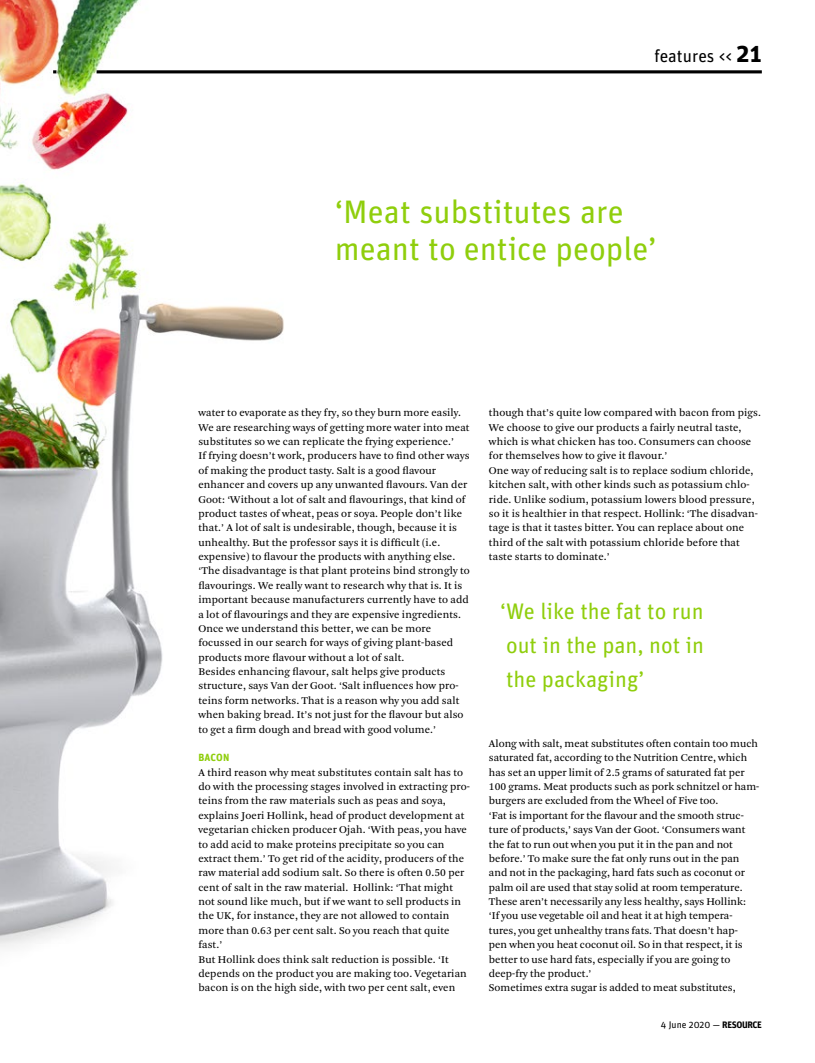
<style>
.page{position:relative;width:815px;height:1063px;background:#fff}
.page>*{position:absolute;margin:0;border:0;box-sizing:border-box;transform-origin:0 0}
.t1{font:32.5px/37.5px "Unit OT";color:#8fce0c}
.t2{font:22.5px/33.8px "Unit OT";color:#8fce0c;text-align:justify}
.t3{font:17.5px "Unit OT";color:#000}
.t4{font:10.88px/14.4px "Arnhem Blond";letter-spacing:.01em;color:#000}
.t5{font:700 10.38px "Unit OT";letter-spacing:.01em;color:#8fce0c}
.t6{font:9.62px "Unit OT";color:#000}
.s1{font-weight:700;font-size:25px}
.s2{font-size:9.38px}
.s3{font-weight:700;font-size:9.38px}
</style>
<div class="page">
<img style="left:0;top:0;width:431px;height:948px">
<hr style="left:97px;top:70px;width:665px;height:3px;background:#000">
<h3 class="t3" style="left:655px;top:46px;width:109px">features &lt;&lt; <span class="s1">21</span></h3>
<h1 class="t1" style="left:335px;top:193px;width:323px">‘Meat substitutes are meant to entice people’</h1>
<p class="t4" style="left:198px;top:406px;width:273px">water to evaporate as they fry, so they burn more easily.<br>We are researching ways of getting more water into meat substitutes so we can replicate the frying experience.’<br>If frying doesn’t work, producers have to find other ways of making the product tasty. Salt is a good flavour enhancer and covers up any unwanted flavours. Van der Goot: ‘Without a lot of salt and flavourings, that kind of product tastes of wheat, peas or soya. People don’t like that.’ A lot of salt is undesirable, though, because it is unhealthy. But the professor says it is difficult (i.e. expensive) to flavour the products with anything else. ‘The disadvantage is that plant proteins bind strongly to flavourings. We really want to research why that is. It is important because manufacturers currently have to add a lot of flavourings and they are expensive ingredients.<br>Once we understand this better, we can be more focussed in our search for ways of giving plant-based products more flavour without a lot of salt.<br>Besides enhancing flavour, salt helps give products structure, says Van der Goot. ‘Salt influences how pro&shy;teins form networks. That is a reason why you add salt when baking bread. It’s not just for the flavour but also to get a firm dough and bread with good volume.’</p>
<p class="t5" style="left:198px;top:751px;width:32px">BACON</p>
<p class="t4" style="left:198px;top:765px;width:273px">A third reason why meat substitutes contain salt has to do with the processing stages involved in extracting pro&shy;teins from the raw materials such as peas and soya, explains Joeri Hollink, head of product development at vegetarian chicken producer Ojah. ‘With peas, you have to add acid to make proteins precipitate so you can extract them.’ To get rid of the acidity, producers of the raw material add sodium salt. So there is often 0.50 per cent of salt in the raw material. Hollink: ‘That might not sound like much, but if we want to sell products in the UK, for instance, they are not allowed to contain more than 0.63 per cent salt. So you reach that quite fast.’<br>But Hollink does think salt reduction is possible. ‘It depends on the product you are making too. Vegetarian bacon is on the high side, with two per cent salt, even</p>
<p class="t4" style="left:489px;top:406px;width:274px">though that’s quite low compared with bacon from pigs.<br>We choose to give our products a fairly neutral taste, which is what chicken has too. Consumers can choose for themselves how to give it flavour.’<br>One way of reducing salt is to replace sodium chloride, kitchen salt, with other kinds such as potassium chlo&shy;ride. Unlike sodium, potassium lowers blood pressure, so it is healthier in that respect. Hollink: ‘The disadvan&shy;tage is that it tastes bitter. You can replace about one third of the salt with potassium chloride before that taste starts to dominate.’</p>
<h2 class="t2" style="left:500px;top:595px;width:205px">‘We like the fat to run out in the pan, not in the packaging’</h2>
<p class="t4" style="left:489px;top:736px;width:272px">Along with salt, meat substitutes often contain too much saturated fat, according to the Nutrition Centre, which has set an upper limit of 2.5 grams of saturated fat per 100 grams. Meat products such as pork schnitzel or ham&shy;burgers are excluded from the Wheel of Five too.<br>‘Fat is important for the flavour and the smooth struc&shy;ture of products,’ says Van der Goot. ‘Consumers want the fat to run out when you put it in the pan and not before.’ To make sure the fat only runs out in the pan and not in the packaging, hard fats such as coconut or palm oil are used that stay solid at room temperature.<br>These aren’t necessarily any less healthy, says Hollink:<br>‘If you use vegetable oil and heat it at high tempera&shy;tures, you get unhealthy trans fats. That doesn’t hap-<br>pen when you heat coconut oil. So in that respect, it is better to use hard fats, especially if you are going to deep-fry the product.’<br>Sometimes extra sugar is added to meat substitutes,</p>
<p class="t6" style="left:661px;top:1019px;width:102px">4 June 2020 <span class="s2">—</span> <span class="s3">RESOURCE</span></p>
</div>
